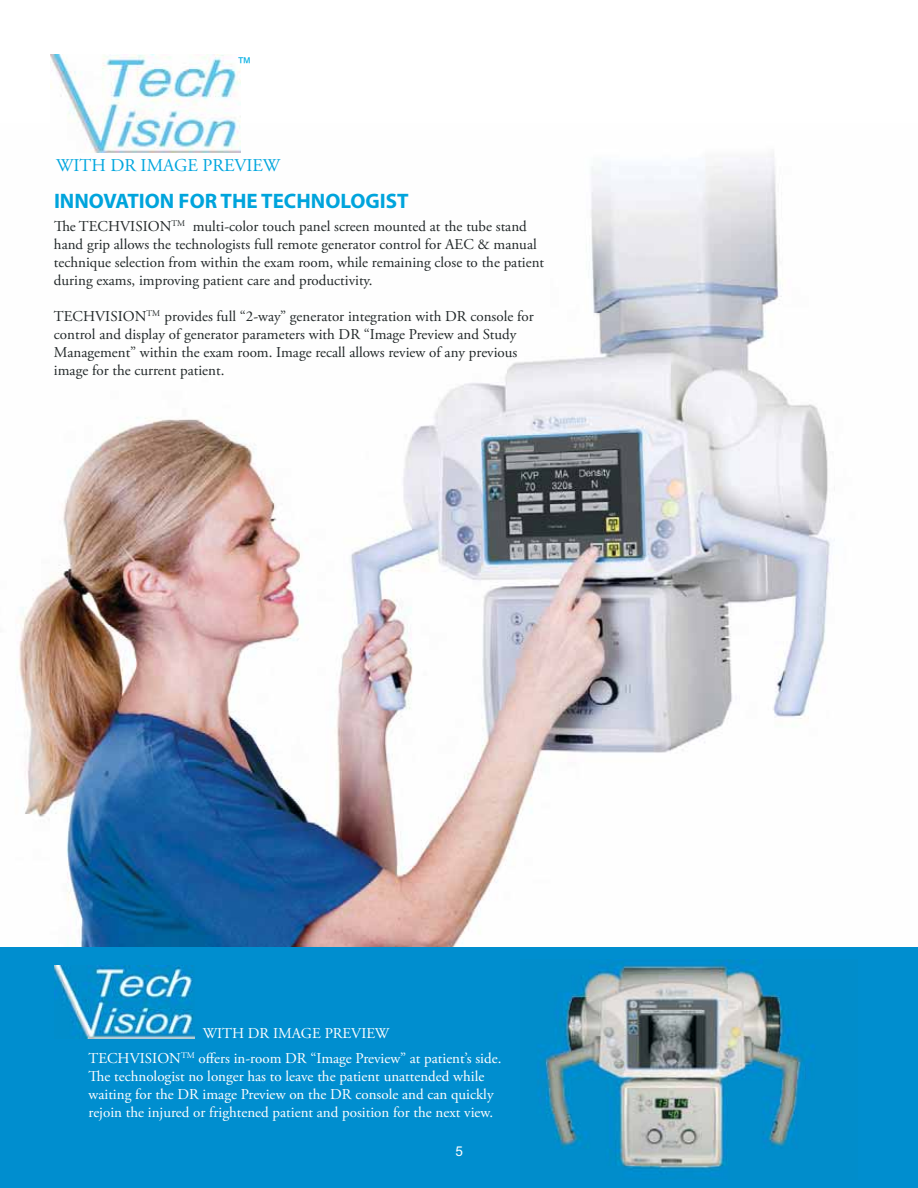
<style>
.page{position:relative;width:918px;height:1188px;background:#fff}
.page>*{position:absolute;margin:0;border:0;box-sizing:border-box;transform-origin:0 0}
.t1{font:700 21px "Myriad";color:#00a4dc}
.t2{font:18px "Adobe Garamond Pro";color:#00a6de}
.t3{font:15px/18px "Adobe Garamond Pro";color:#212728}
.t4{font:15px/18px "Adobe Garamond Pro";color:#fff}
</style>
<div class="page">
<img style="left:19px;top:153px;width:816px;height:794px">
<img style="left:51px;top:54px;width:190px;height:99px">
<div style="left:0;top:947px;width:918px;height:241px;background:#008ecf"></div>
<img style="left:538px;top:959px;width:276px;height:213px">
<img style="left:54px;top:966px;width:140px;height:72px">
<svg style="left:239px;top:57px;width:2px;height:6px"></svg>
<p class="t2" style="left:56px;top:158px;width:225px">WITH DR IMAGE PREVIEW</p>
<h1 class="t1" style="left:54px;top:193px;width:356px">INNOVATION FOR THE TECHNOLOGIST</h1>
<p class="t3" style="left:54px;top:218px;width:492px">The TECHVISION<sup>TM</sup> multi-color touch panel screen mounted at the tube stand hand grip allows the technologists full remote generator control for AEC &amp; manual technique selection from within the exam room, while remaining close to the patient during exams, improving patient care and productivity.</p>
<p class="t3" style="left:54px;top:308px;width:481px">TECHVISION<sup>TM</sup> provides full “2-way” generator integration with DR console for control and display of generator parameters with DR “Image Preview and Study Management” within the exam room. Image recall allows review of any previous image for the current patient.</p>
<p class="t4" style="left:203px;top:1025px;width:188px">WITH DR IMAGE PREVIEW</p>
<p class="t4" style="left:89px;top:1050px;width:414px">TECHVISION<sup>TM</sup> offers in-room DR “Image Preview” at patient’s side.<br>The technologist no longer has to leave the patient unattended while waiting for the DR image Preview on the DR console and can quickly rejoin the injured or frightened patient and position for the next view.</p>
</div>
